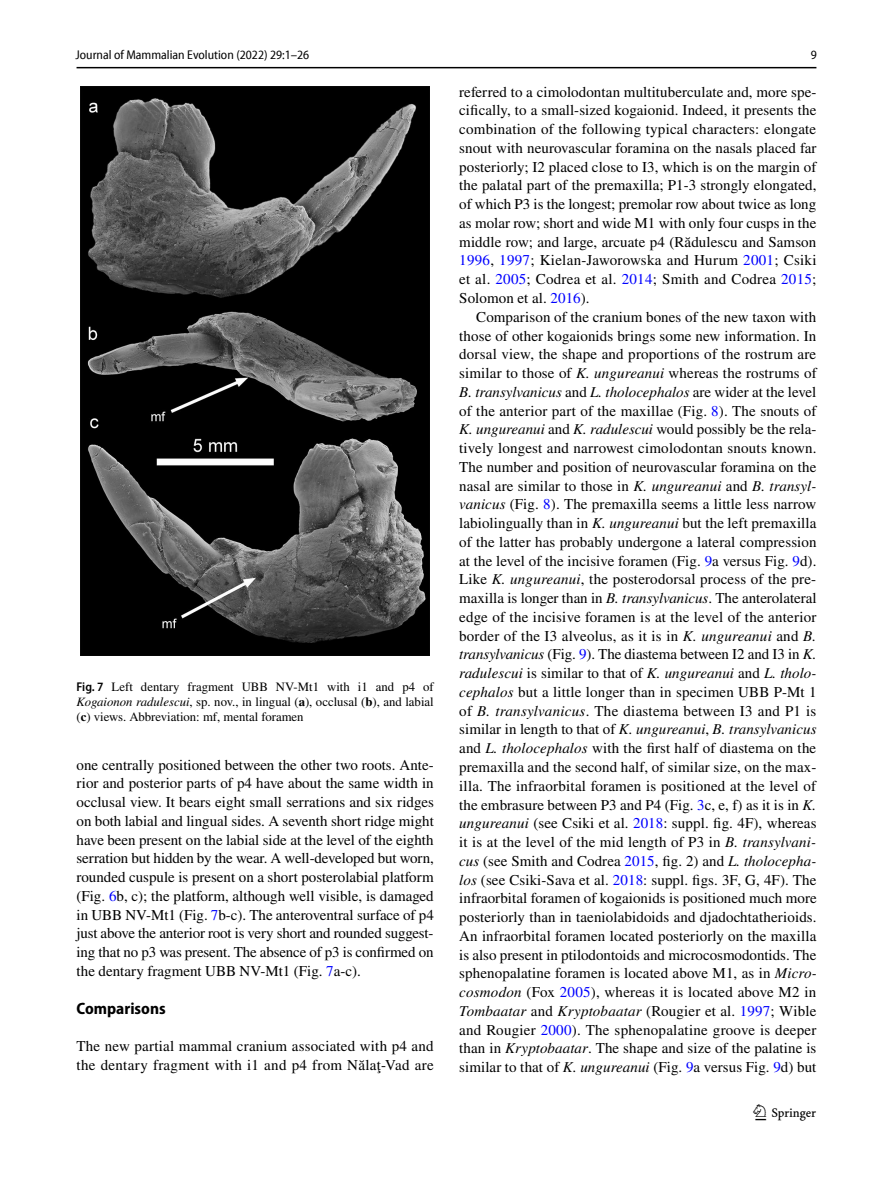
<style>
.page{position:relative;width:893px;height:1187px;background:#fff}
.page>*{position:absolute;margin:0;border:0;box-sizing:border-box;transform-origin:0 0}
.t1{font:22.5px "Springnew Regular 3";color:#000}
.t2{font:700 semi-condensed 16.5px "Myriad Pro";color:#000}
.t3{font:15px/18.8px "STIX";letter-spacing:.015em;color:#000;text-align:justify}
.t4{font:12.75px/15px "STIX";color:#000;text-align:justify}
.t5{font:semi-condensed 12.75px "Myriad Pro Unic";color:#000}
.s1{font-family:"Myriad Pro";font-weight:600;font-stretch:semi-condensed}
.s2{font-style:italic}
.s3{font-weight:700}
.s4{color:#00f}
</style>
<div class="page">
<hr style="left:77px;top:67px;width:739px;height:1px;background:#000">
<div style="left:77px;top:87px;width:357px;height:568px;background:linear-gradient(to bottom,#fff,#fff)"></div>
<img style="left:81px;top:87px;width:349px;height:568px">
<p class="t5" style="left:76px;top:50px;width:235px">Journal of Mammalian Evolution (2022) 29:1–26</p>
<p class="t5" style="left:811px;top:50px;width:8px">9</p>
<p class="t4" style="left:77px;top:680px;width:359px"><span class="s1">Fig. 7</span> Left dentary fragment UBB NV-Mt1 with i1 and p4 of <span class="s2">Kogaionon radulescui</span>, sp. nov., in lingual (<span class="s3">a</span>), occlusal (<span class="s3">b</span>), and labial (<span class="s3">c</span>) views. Abbreviation: mf, mental foramen</p>
<p class="t3" style="left:77px;top:756px;width:359px">one centrally positioned between the other two roots. Ante&shy;rior and posterior parts of p4 have about the same width in occlusal view. It bears eight small serrations and six ridges on both labial and lingual sides. A seventh short ridge might have been present on the labial side at the level of the eighth serration but hidden by the wear. A well-developed but worn, rounded cuspule is present on a short posterolabial platform (Fig. <span class="s4">6</span>b, c); the platform, although well visible, is damaged in UBB NV-Mt1 (Fig. <span class="s4">7</span>b-c). The anteroventral surface of p4 just above the anterior root is very short and rounded suggest&shy;ing that no p3 was present. The absence of p3 is confirmed on the dentary fragment UBB NV-Mt1 (Fig. <span class="s4">7</span>a-c).</p>
<p class="t2" style="left:77px;top:998px;width:91px">Comparisons</p>
<p class="t3" style="left:77px;top:1037px;width:359px">The new partial mammal cranium associated with p4 and the dentary fragment with i1 and p4 from Nălaţ-Vad are</p>
<p class="t3" style="left:459px;top:83px;width:359px">referred to a cimolodontan multituberculate and, more spe&shy;cifically, to a small-sized kogaionid. Indeed, it presents the combination of the following typical characters: elongate snout with neurovascular foramina on the nasals placed far posteriorly; I2 placed close to I3, which is on the margin of the palatal part of the premaxilla; P1-3 strongly elongated, of which P3 is the longest; premolar row about twice as long as molar row; short and wide M1 with only four cusps in the middle row; and large, arcuate p4 (Rădulescu and Samson <span class="s4">1996</span>, <span class="s4">1997</span>; Kielan-Jaworowska and Hurum <span class="s4">2001</span>; Csiki et al. <span class="s4">2005</span>; Codrea et al. <span class="s4">2014</span>; Smith and Codrea <span class="s4">2015</span>; Solomon et al. <span class="s4">2016</span>).</p>
<p class="t3" style="left:459px;top:308px;width:359px;text-indent:17px">Comparison of the cranium bones of the new taxon with those of other kogaionids brings some new information. In dorsal view, the shape and proportions of the rostrum are similar to those of <span class="s2">K. ungureanui</span> whereas the rostrums of <span class="s2">B. transylvanicus</span> and <span class="s2">L. tholocephalos</span> are wider at the level of the anterior part of the maxillae (Fig. <span class="s4">8</span>). The snouts of <span class="s2">K. ungureanui</span> and <span class="s2">K. radulescui</span> would possibly be the rela&shy;tively longest and narrowest cimolodontan snouts known.<br>The number and position of neurovascular foramina on the nasal are similar to those in <span class="s2">K. ungureanui</span> and <span class="s2">B. transyl&shy;vanicus</span> (Fig. <span class="s4">8</span>). The premaxilla seems a little less narrow labiolingually than in <span class="s2">K. ungureanui</span> but the left premaxilla of the latter has probably undergone a lateral compression at the level of the incisive foramen (Fig. <span class="s4">9</span>a versus Fig. <span class="s4">9</span>d).<br>Like <span class="s2">K. ungureanui</span>, the posterodorsal process of the pre&shy;maxilla is longer than in <span class="s2">B. transylvanicus</span>. The anterolateral edge of the incisive foramen is at the level of the anterior border of the I3 alveolus, as it is in <span class="s2">K. ungureanui</span> and <span class="s2">B. transylvanicus</span> (Fig. <span class="s4">9</span>). The diastema between I2 and I3 in <span class="s2">K. radulescui</span> is similar to that of <span class="s2">K. ungureanui</span> and <span class="s2">L. tholo&shy;cephalos</span> but a little longer than in specimen UBB P-Mt 1 of <span class="s2">B. transylvanicus</span>. The diastema between I3 and P1 is similar in length to that of <span class="s2">K. ungureanui</span>, <span class="s2">B. transylvanicus </span>and <span class="s2">L. tholocephalos</span> with the first half of diastema on the premaxilla and the second half, of similar size, on the max&shy;illa. The infraorbital foramen is positioned at the level of the embrasure between P3 and P4 (Fig. <span class="s4">3</span>c, e, f) as it is in <span class="s2">K. ungureanui</span> (see Csiki et al. <span class="s4">2018</span>: suppl. fig. 4F), whereas it is at the level of the mid length of P3 in <span class="s2">B. transylvani&shy;cus</span> (see Smith and Codrea <span class="s4">2015</span>, fig. 2) and <span class="s2">L. tholocepha&shy;los</span> (see Csiki-Sava et al. <span class="s4">2018</span>: suppl. figs. 3F, G, 4F). The infraorbital foramen of kogaionids is positioned much more posteriorly than in taeniolabidoids and djadochtatherioids.<br>An infraorbital foramen located posteriorly on the maxilla is also present in ptilodontoids and microcosmodontids. The sphenopalatine foramen is located above M1, as in <span class="s2">Micro&shy;cosmodon</span> (Fox <span class="s4">2005</span>), whereas it is located above M2 in <span class="s2">Tombaatar</span> and <span class="s2">Kryptobaatar</span> (Rougier et al. <span class="s4">1997</span>; Wible and Rougier <span class="s4">2000</span>). The sphenopalatine groove is deeper than in <span class="s2">Kryptobaatar</span>. The shape and size of the palatine is similar to that of <span class="s2">K. ungureanui</span> (Fig. <span class="s4">9</span>a versus Fig. <span class="s4">9</span>d) but</p>
<h1 class="t1" style="left:755px;top:1104px;width:62px">1 3</h1>
</div>
